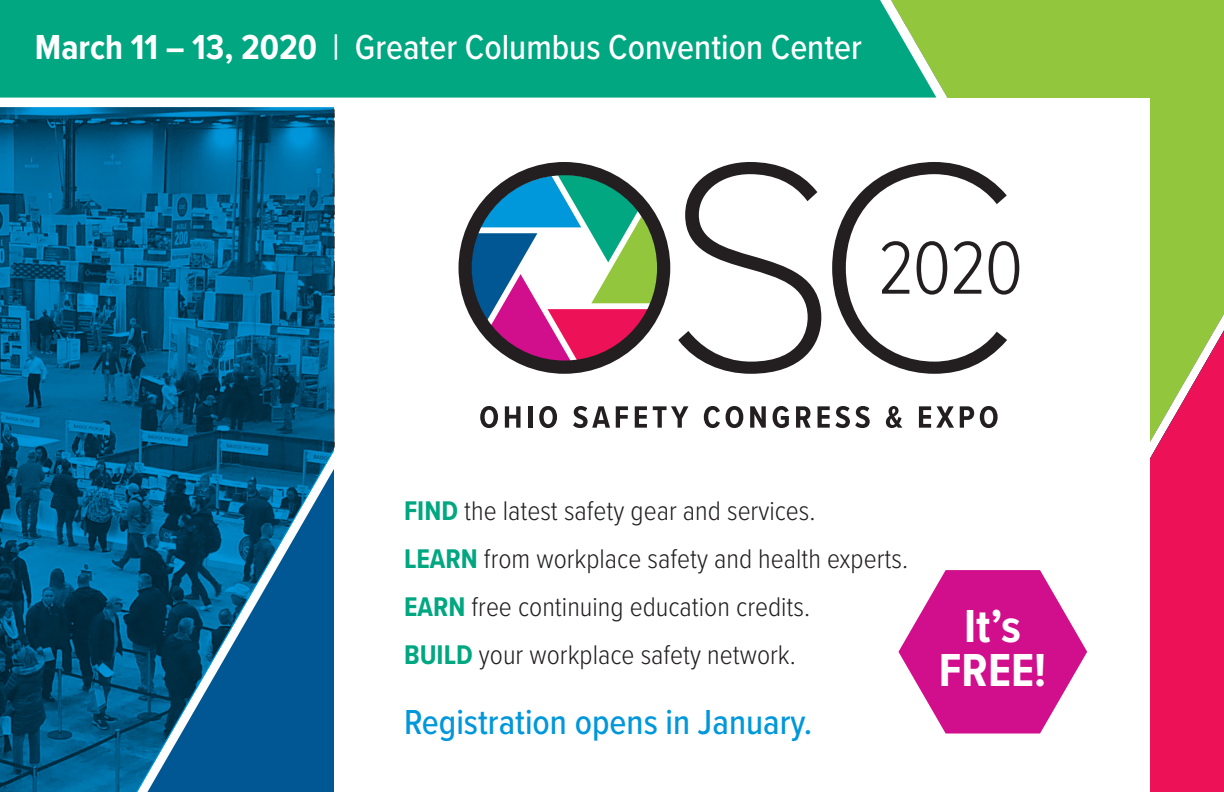
<style>
.page{position:relative;width:1224px;height:792px;background:#fff}
.page>*{position:absolute;margin:0;border:0;box-sizing:border-box;transform-origin:0 0}
.t1{font:700 48px/44px "Proxima Nova Cond";color:#fff;text-align:center}
.t2{font:500 36px "Proxima Nova Cond";color:#fff}
.t3{font:500 36px "Proxima Nova Cond";color:#0097db}
.t4{font:300 28px "Proxima Nova Cond";color:#231f20}
.s1{font-weight:700}
.s2{font-weight:700;color:#00a781}
</style>
<div class="page">
<svg style="left:952px;top:0;width:272px;height:792px;background:#b6844b"></svg>
<div style="left:0;top:0;width:936px;height:98px;background:#00a781"></div>
<div style="left:334px;top:98px;width:815px;height:694px;background:#fff"></div>
<img style="left:0;top:107px;width:334px;height:685px">
<svg style="left:898px;top:570px;width:189px;height:164px"></svg>
<svg style="left:480px;top:406px;width:18px;height:22px"></svg>
<svg style="left:505px;top:406px;width:16px;height:22px"></svg>
<hr style="left:528px;top:406px;width:4px;height:22px;background:#231f20">
<svg style="left:539px;top:406px;width:18px;height:22px"></svg>
<svg style="left:573px;top:406px;width:37px;height:22px"></svg>
<svg style="left:616px;top:406px;width:12px;height:22px"></svg>
<svg style="left:635px;top:406px;width:12px;height:22px"></svg>
<svg style="left:653px;top:406px;width:35px;height:22px"></svg>
<svg style="left:704px;top:406px;width:16px;height:22px"></svg>
<svg style="left:726px;top:406px;width:17px;height:22px"></svg>
<svg style="left:750px;top:406px;width:16px;height:22px"></svg>
<svg style="left:773px;top:406px;width:16px;height:22px"></svg>
<svg style="left:796px;top:406px;width:15px;height:22px"></svg>
<svg style="left:818px;top:406px;width:52px;height:22px"></svg>
<svg style="left:886px;top:406px;width:16px;height:22px"></svg>
<svg style="left:919px;top:406px;width:35px;height:22px"></svg>
<svg style="left:960px;top:406px;width:14px;height:22px"></svg>
<svg style="left:980px;top:406px;width:18px;height:22px"></svg>
<svg style="left:678px;top:162px;width:143px;height:212px"></svg>
<svg style="left:832px;top:162px;width:187px;height:212px"></svg>
<svg style="left:459px;top:162px;width:211px;height:212px"></svg>
<p class="t2" style="left:35px;top:20px;width:829px"><span class="s1">March 11 – 13, 2020</span> | Greater Columbus Convention Center</p>
<p class="t4" style="left:404px;top:490px;width:413px"><span class="s2">FIND</span> the latest safety gear and services.</p>
<p class="t4" style="left:404px;top:538px;width:506px"><span class="s2">LEARN</span> from workplace safety and health experts.</p>
<p class="t4" style="left:404px;top:586px;width:408px"><span class="s2">EARN</span> free continuing education credits.</p>
<p class="t4" style="left:404px;top:634px;width:393px"><span class="s2">BUILD</span> your workplace safety network.</p>
<p class="t3" style="left:404px;top:696px;width:410px">Registration opens in January.</p>
<p class="t1" style="left:939px;top:603px;width:109px">It’s<br>FREE!</p>
</div>
